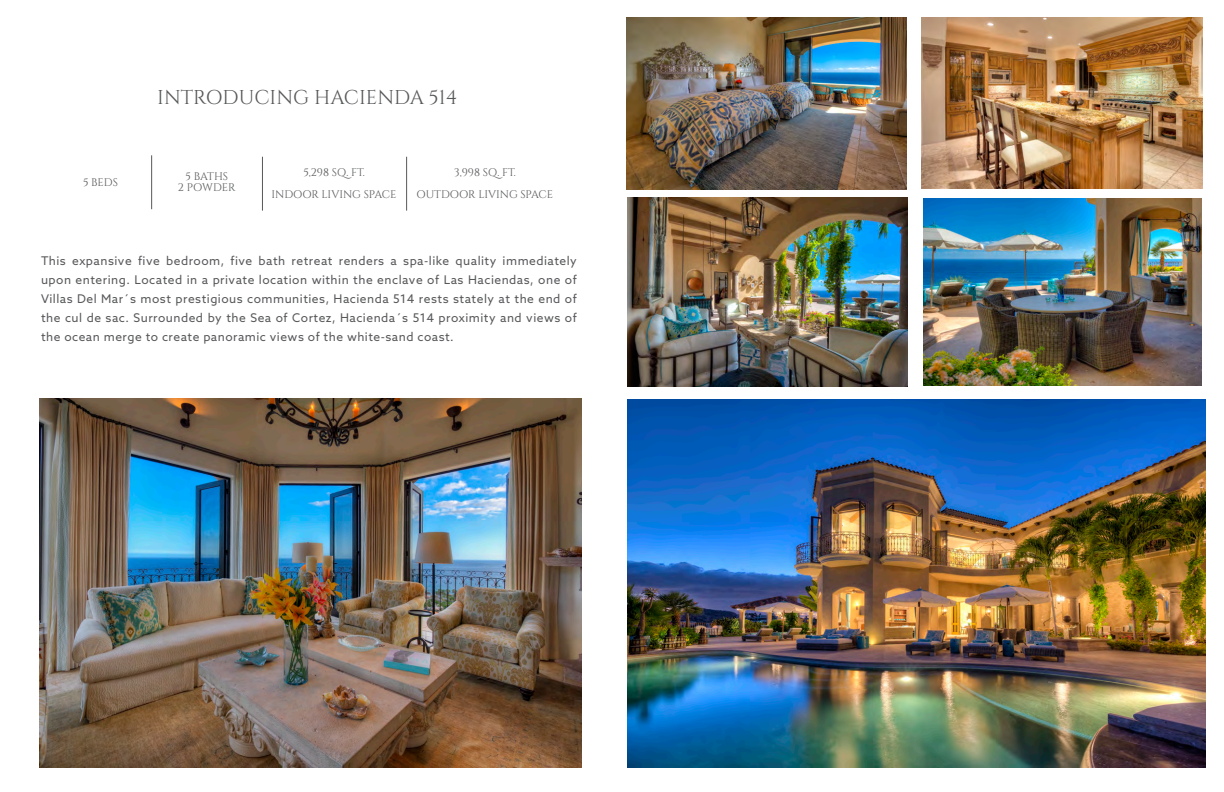
<style>
.page{position:relative;width:1224px;height:792px;background:#fff}
.page>*{position:absolute;margin:0;border:0;box-sizing:border-box;transform-origin:0 0}
.t1{font:20px "Cinzel";color:#57585a}
.t2{font:12px/19px "Azo Sans";letter-spacing:.04em;color:#57585a;text-align:justify}
.t3{font:11px/22px "Cinzel";color:#57585a;text-align:center}
.t4{font:11px/11.3px "Cinzel";color:#57585a;text-align:center}
.s1{font-style:inherit}
</style>
<div class="page">
<hr style="left:151px;top:155px;width:1px;height:54px;background:#57585a">
<hr style="left:262px;top:157px;width:1px;height:54px;background:#57585a">
<hr style="left:406px;top:157px;width:1px;height:54px;background:#57585a">
<img style="left:40px;top:398px;width:541px;height:370px">
<img style="left:628px;top:399px;width:578px;height:369px">
<img style="left:626px;top:17px;width:280px;height:173px">
<img style="left:628px;top:198px;width:280px;height:188px">
<img style="left:922px;top:18px;width:281px;height:170px">
<img style="left:923px;top:199px;width:279px;height:186px">
<p class="t1" style="left:157px;top:86px;width:302px">INTRODUCING HACIENDA 51<span class="s1">4</span></p>
<p class="t3" style="left:83px;top:172px;width:36px">5 BEDS</p>
<p class="t4" style="left:178px;top:171px;width:59px">5 <span class="s1">BATHS<br></span>2 POWDER</p>
<p class="t3" style="left:271px;top:162px;width:127px">5,2<span class="s1">98</span> SQ. FT.<br>INDOOR LIVING SPACE</p>
<p class="t3" style="left:417px;top:162px;width:138px"><span class="s1">3,998</span> SQ. FT.<br>OUTDOOR LIVING SPACE</p>
<p class="t2" style="left:41px;top:252px;width:537px">This expansive five bedroom, five bath retreat renders a spa-like quality immediately upon entering. Located in a private location within the enclave of Las Haciendas, one of Villas Del Mar´s most prestigious communities, Hacienda 514 rests stately at the end of the cul de sac. Surrounded by the Sea of Cortez, Hacienda´s 514 proximity and views of the ocean merge to create panoramic views of the white-sand coast.</p>
</div>
